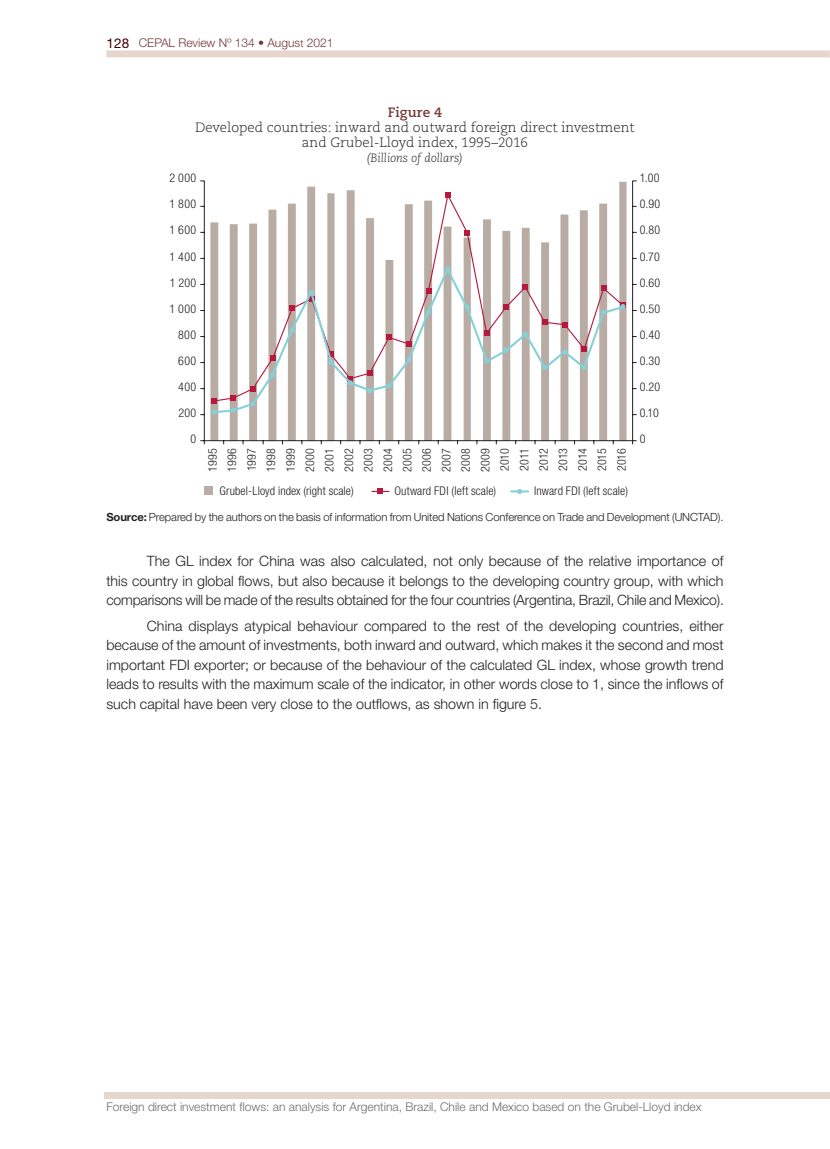
<style>
.page{position:relative;width:830px;height:1149px;background:#fff}
.page>*{position:absolute;margin:0;border:0;box-sizing:border-box;transform-origin:0 0}
._04_texto{font:300 14.25px/19.5px "Helvetica Neue LT Std";color:#231f20;text-align:justify}
._04_texto_despues_gr{font:300 14.25px/19.5px "Helvetica Neue LT Std";letter-spacing:-.015em;color:#231f20;text-align:justify}
._06_titulo_recuadro{font:300 13.5px/15px "Caecilia";color:#231f20;text-align:center}
.t1{font:300 condensed 12px/19.5px "Helvetica Neue LT Std";letter-spacing:.02em;color:#231f20;text-align:justify}
.t2{font:300 12px "Helvetica Neue LT Std";color:#6c6d70}
.t3{font:300 12px "Helvetica Neue LT Std";color:#753734}
._06_unidad_medida{font:italic 300 12px "Caecilia";color:#231f20}
._07_fuente{font:300 11.25px "Helvetica Neue LT Std";letter-spacing:-.01em;color:#231f20}
.s1{font-weight:400;font-size:13.5px;color:#460001}
.s2{font-size:10.5px}
.s3{font-weight:700;color:#753734}
.s4{font-weight:700}
</style>
<div class="page">
<div style="left:104px;top:1091px;width:725px;height:7px;background:#e7d6ce"></div>
<div style="left:106px;top:50px;width:723px;height:7px;background:#e7d6ce"></div>
<svg style="left:210px;top:182px;width:416px;height:258px"></svg>
<hr style="left:632px;top:181px;width:1px;height:259px;background:#231f20">
<hr style="left:204px;top:181px;width:1px;height:259px;background:#231f20">
<hr style="left:204px;top:440px;width:428px;height:1px;background:#231f20">
<svg style="left:200px;top:440px;width:5px;height:4px"></svg>
<svg style="left:632px;top:440px;width:4px;height:4px"></svg>
<svg style="left:212px;top:192px;width:412px;height:72px"></svg>
<svg style="left:445px;top:192px;width:5px;height:6px"></svg>
<svg style="left:464px;top:230px;width:5px;height:5px"></svg>
<svg style="left:212px;top:264px;width:413px;height:150px"></svg>
<svg style="left:211px;top:409px;width:5px;height:5px"></svg>
<svg style="left:231px;top:407px;width:5px;height:5px"></svg>
<svg style="left:250px;top:401px;width:5px;height:5px"></svg>
<svg style="left:270px;top:372px;width:5px;height:5px"></svg>
<svg style="left:289px;top:327px;width:5px;height:5px"></svg>
<svg style="left:309px;top:290px;width:5px;height:11px"></svg>
<svg style="left:328px;top:352px;width:5px;height:13px"></svg>
<svg style="left:347px;top:376px;width:5px;height:9px"></svg>
<svg style="left:367px;top:388px;width:5px;height:5px"></svg>
<svg style="left:386px;top:383px;width:5px;height:5px"></svg>
<svg style="left:406px;top:357px;width:5px;height:5px"></svg>
<svg style="left:426px;top:310px;width:5px;height:5px"></svg>
<svg style="left:445px;top:266px;width:5px;height:5px"></svg>
<svg style="left:464px;top:304px;width:5px;height:5px"></svg>
<svg style="left:484px;top:358px;width:5px;height:5px"></svg>
<svg style="left:503px;top:347px;width:5px;height:5px"></svg>
<svg style="left:522px;top:332px;width:5px;height:5px"></svg>
<svg style="left:542px;top:365px;width:5px;height:5px"></svg>
<svg style="left:562px;top:349px;width:5px;height:5px"></svg>
<svg style="left:581px;top:365px;width:5px;height:5px"></svg>
<svg style="left:600px;top:310px;width:5px;height:5px"></svg>
<svg style="left:620px;top:303px;width:5px;height:6px"></svg>
<div style="left:204px;top:486px;width:9px;height:9px;background:#b8aca4"></div>
<svg style="left:511px;top:489px;width:17px;height:5px"></svg>
<svg style="left:372px;top:489px;width:17px;height:5px"></svg>
<p class="t3" style="left:106px;top:35px;width:228px"><span class="s1">128</span> CEPAL Review Nº 134 • Augus<span class="s2">t</span> 2021</p>
<p class="_06_titulo_recuadro" style="left:195px;top:105px;width:441px"><span class="s3">Figure 4<br></span>Developed countries: inward and outward foreign direct investment and Grubel-Lloyd index, 1995–2016</p>
<p class="_06_unidad_medida" style="left:366px;top:151px;width:98px">(Billions of dollars)</p>
<p class="t1" style="left:169px;top:168px;width:28px">2 000</p>
<p class="t1" style="left:639px;top:168px;width:21px">1.00</p>
<p class="t1" style="left:169px;top:194px;width:28px">1 800</p>
<p class="t1" style="left:639px;top:194px;width:22px">0.90</p>
<p class="t1" style="left:169px;top:220px;width:28px">1 600</p>
<p class="t1" style="left:639px;top:220px;width:22px">0.80</p>
<p class="t1" style="left:169px;top:246px;width:28px">1 400</p>
<p class="t1" style="left:639px;top:246px;width:22px">0.70</p>
<p class="t1" style="left:170px;top:272px;width:28px">1 200</p>
<p class="t1" style="left:639px;top:272px;width:22px">0.60</p>
<p class="t1" style="left:169px;top:298px;width:28px">1 000</p>
<p class="t1" style="left:639px;top:298px;width:22px">0.50</p>
<p class="t1" style="left:178px;top:324px;width:19px">800</p>
<p class="t1" style="left:639px;top:324px;width:22px">0.40</p>
<p class="t1" style="left:178px;top:350px;width:19px">600</p>
<p class="t1" style="left:639px;top:350px;width:22px">0.30</p>
<p class="t1" style="left:178px;top:376px;width:19px">400</p>
<p class="t1" style="left:639px;top:376px;width:22px">0.20</p>
<p class="t1" style="left:178px;top:402px;width:19px">200</p>
<p class="t1" style="left:639px;top:402px;width:21px">0.10</p>
<p class="t1" style="left:190px;top:428px;width:7px">0</p>
<p class="t1" style="left:639px;top:428px;width:7px">0</p>
<p class="t1" style="left:203px;top:472px;width:26px;rotate:-90deg">1995<br>1996<br>1997<br>1998<br>1999<br>2000<br>2001<br>2002<br>2003<br>2004<br>2005<br>2006<br>2007<br>2008<br>2009<br>2010<br>2011<br>2012<br>2013<br>2014<br>2015<br>2016</p>
<p class="t1" style="left:219px;top:481px;width:136px">Grubel-Lloyd index (right scale)</p>
<p class="t1" style="left:394px;top:480px;width:103px">Outward FDI (left scale)</p>
<p class="t1" style="left:534px;top:480px;width:95px">Inward FDI (left scale)</p>
<p class="_07_fuente" style="left:106px;top:510px;width:618px"><span class="s4">Source:</span> Prepared by the authors on the basis of information from United Nations Conference on Trade and Development (UNCTAD).</p>
<p class="_04_texto_despues_gr" style="left:106px;top:550px;width:618px;text-indent:40px">The GL index for China was also calculated, not only because of the relative importance of this country in global flows, but also because it belongs to the developing country group, with which comparisons will be made of the results obtained for the four countries (Argentina, Brazil, Chile and Mexico).</p>
<p class="_04_texto" style="left:106px;top:615px;width:618px;text-indent:40px">China displays atypical behaviour compared to the rest of the developing countries, either because of the amount of investments, both inward and outward, which makes it the second and most important FDI exporter; or because of the behaviour of the calculated GL index, whose growth trend leads to results with the maximum scale of the indicator, in other words close to 1, since the inflows of such capital have been very close to the outflows, as shown in figure 5.</p>
<p class="t2" style="left:106px;top:1099px;width:596px">Foreign direct investment flows: an analysis for Argentina, Brazil, Chile and Mexico based on the Grubel-Lloyd index</p>
</div>
